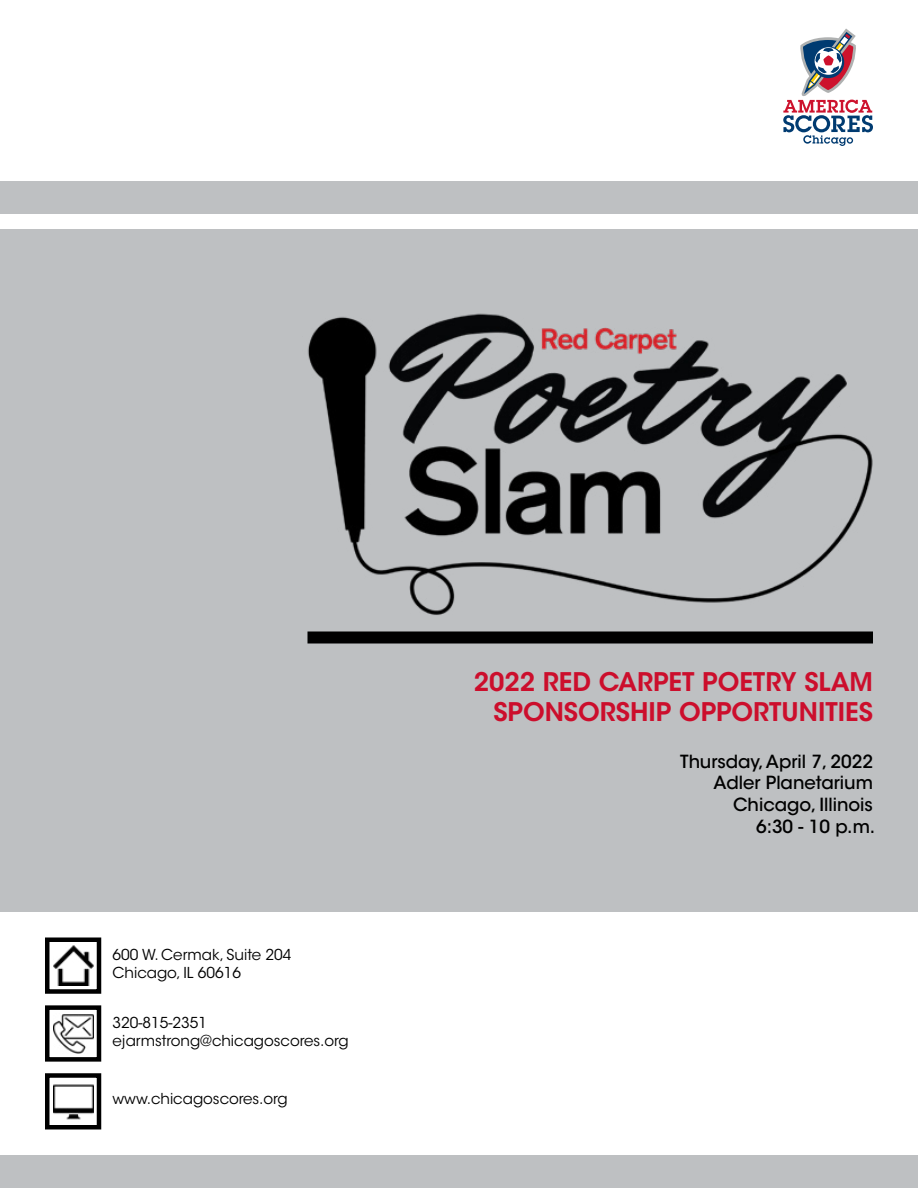
<style>
.page{position:relative;width:918px;height:1188px;background:#fff}
.page>*{position:absolute;margin:0;border:0;box-sizing:border-box;transform-origin:0 0}
.t1{font:600 25.5px/30.6px "ITC Avant Garde Std";color:#cc0e2c;text-align:right}
.t2{font:500 18px/21.6px "ITC Avant Garde Std";color:#000;text-align:right}
.t3{font:15px/18px "ITC Avant Garde Std";color:#000}
</style>
<div class="page">
<div style="left:0;top:1155px;width:918px;height:33px;background:#bec0c2"></div>
<svg style="left:783px;top:28px;width:90px;height:118px"></svg>
<div style="left:0;top:182px;width:918px;height:32px;background:#bec0c2"></div>
<div style="left:0;top:230px;width:918px;height:682px;background:#bec0c2"></div>
<img style="left:307px;top:313px;width:566px;height:319px">
<div style="left:308px;top:632px;width:565px;height:12px;background:#000"></div>
<img style="left:53px;top:946px;width:40px;height:40px">
<div style="left:45px;top:938px;width:56px;height:56px;border:4px solid #000"></div>
<img style="left:53px;top:1014px;width:40px;height:40px">
<div style="left:45px;top:1005px;width:56px;height:57px;border:4px solid #000"></div>
<img style="left:53px;top:1084px;width:40px;height:36px">
<div style="left:45px;top:1073px;width:56px;height:57px;border:4px solid #000"></div>
<p class="t3" style="left:112px;top:946px;width:180px">600 W. Cermak, Suite 204<br>Chicago, IL 60616</p>
<p class="t3" style="left:112px;top:1014px;width:238px">320-815-2351 ejarmstrong@chicagoscores.org</p>
<p class="t3" style="left:112px;top:1090px;width:177px">www.chicagoscores.org</p>
<h1 class="t1" style="left:474px;top:666px;width:401px">2022 RED CARPET POETRY SLAM<br>SPONSORSHIP OPPORTUNITIES</h1>
<p class="t2" style="left:680px;top:751px;width:197px">Thursday, April 7, 2022<br>Adler Planetarium<br>Chicago, Illinois<br>6:30 - 10 p.m.</p>
</div>
